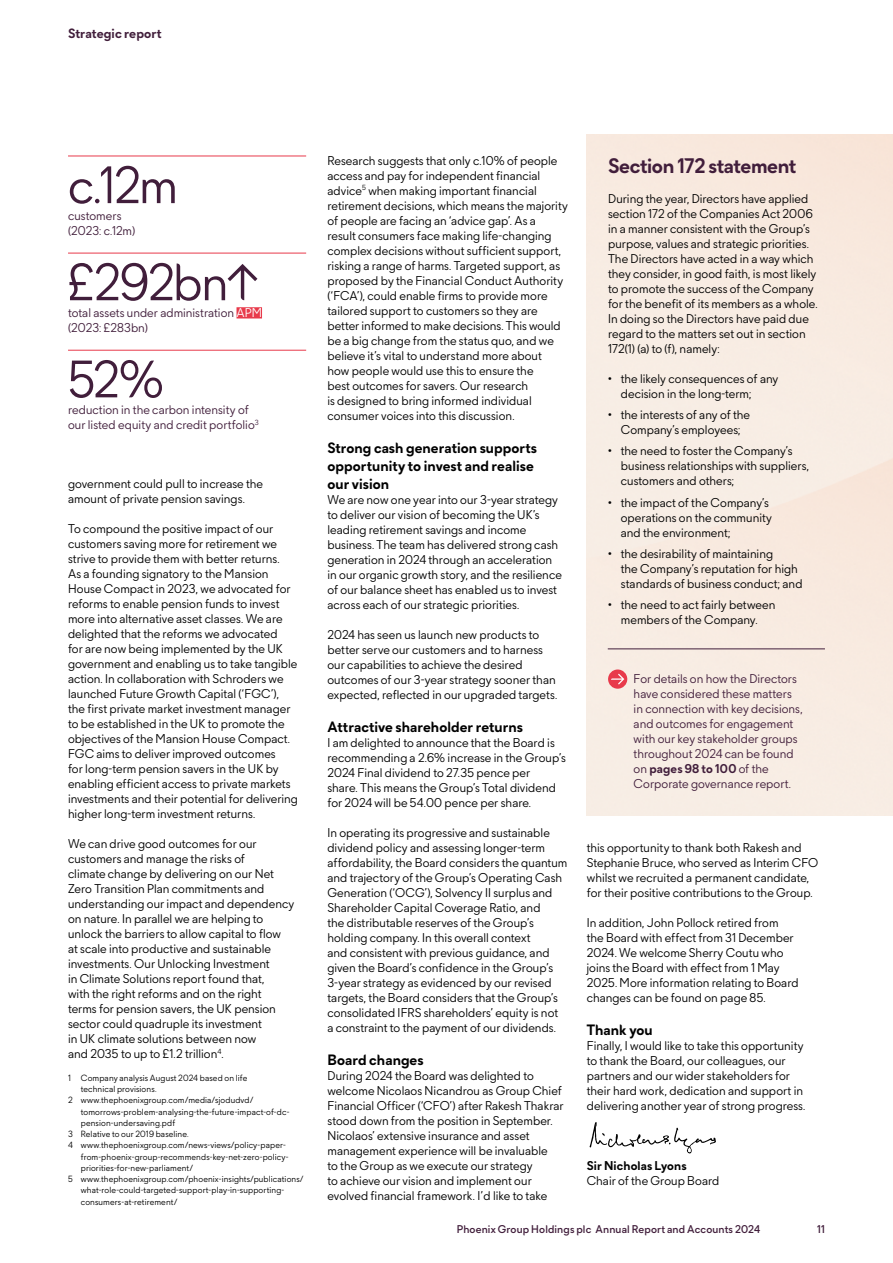
<style>
.page{position:relative;width:893px;height:1263px;background:#fff}
.page>*{position:absolute;margin:0;border:0;box-sizing:border-box;transform-origin:0 0}
.t1{font:52.5px "Phoenix Sans";color:#411e3b}
.t2{font:700 21px "Phoenix Sans";letter-spacing:-.015em;color:#411e3b}
.t3{font:700 15px/18px "Phoenix Sans";letter-spacing:.005em;color:#000}
.t4{font:700 13.5px "Phoenix Sans";letter-spacing:.01em;color:#411e3b}
.t5{font:12.75px/15px "Phoenix Sans";letter-spacing:.005em;color:#000}
.t6{font:12.75px/15px "Phoenix Sans";letter-spacing:.005em;color:#411e3b}
.t7{font:700 12.75px "Phoenix Sans";letter-spacing:.01em;color:#000}
.t8{font:500 11.25px "Phoenix Sans";letter-spacing:.015em;color:#411e3b}
.t9{font:9px "Phoenix Sans";letter-spacing:.015em;color:#000}
.s1{color:#fff}
.s2{font-weight:700}
</style>
<div class="page">
<hr style="left:608px;top:648px;width:217px;height:1px;background:#411e3b">
<hr style="left:68px;top:156px;width:238px;height:1px;background:#e83a4b">
<svg style="left:608px;top:669px;width:19px;height:20px"></svg>
<svg style="left:611px;top:674px;width:13px;height:10px"></svg>
<hr style="left:68px;top:253px;width:238px;height:1px;background:#e83a4b">
<div style="left:236px;top:307px;width:26px;height:11px;background:#e83a4b"></div>
<svg style="left:228px;top:264px;width:29px;height:36px"></svg>
<hr style="left:68px;top:350px;width:238px;height:1px;background:#e83a4b">
<svg style="left:590px;top:1122px;width:126px;height:31px"></svg>
<p class="t4" style="left:68px;top:25px;width:95px">Strategic report</p>
<h1 class="t1" style="left:68px;top:152px;width:111px">c.12m</h1>
<p class="t6" style="left:68px;top:208px;width:69px">customers (2023: c.12m)</p>
<h1 class="t1" style="left:68px;top:249px;width:162px">£292bn</h1>
<p class="t6" style="left:68px;top:305px;width:195px">total assets under administration <span class="s1">APM </span>(2023: £283bn)</p>
<h1 class="t1" style="left:68px;top:346px;width:97px">52%</h1>
<p class="t6" style="left:68px;top:402px;width:192px">reduction in the carbon intensity of our listed equity and credit portfolio<sup>3</sup></p>
<p class="t5" style="left:68px;top:476px;width:196px">government could pull to increase the amount of private pension savings.</p>
<p class="t5" style="left:68px;top:521px;width:231px">To compound the positive impact of our customers saving more for retirement we strive to provide them with better returns.<br>As a founding signatory to the Mansion House Compact in 2023, we advocated for reforms to enable pension funds to invest more into alternative asset classes. We are delighted that the reforms we advocated<br>for are now being implemented by the UK government and enabling us to take tangible action. In collaboration with Schroders we launched Future Growth Capital (‘FGC’), the first private market investment manager to be established in the UK to promote the objectives of the Mansion House Compact.<br>FGC aims to deliver improved outcomes<br>for long-term pension savers in the UK by enabling efficient access to private markets investments and their potential for delivering higher long-term investment returns.</p>
<p class="t5" style="left:68px;top:836px;width:228px">We can drive good outcomes for our customers and manage the risks of<br>climate change by delivering on our Net Zero Transition Plan commitments and understanding our impact and dependency on nature. In parallel we are helping to unlock the barriers to allow capital to flow<br>at scale into productive and sustainable investments. Our Unlocking Investment<br>in Climate Solutions report found that,<br>with the right reforms and on the right<br>terms for pension savers, the UK pension sector could quadruple its investment<br>in UK climate solutions between now<br>and 2035 to up to £1.2 trillion<sup>4</sup>.</p>
<p class="t9" style="left:68px;top:1072px;width:181px">1 Company analysis August 2024 based on life</p>
<p class="t9" style="left:81px;top:1083px;width:77px">technical provisions.</p>
<p class="t9" style="left:68px;top:1094px;width:187px">2 www.thephoenixgroup.com/media/sjodudvd/</p>
<p class="t9" style="left:81px;top:1106px;width:210px">tomorrows-problem-analysing-the-future-impact-of-dc-</p>
<p class="t9" style="left:81px;top:1117px;width:96px">pension-undersaving.pdf</p>
<p class="t9" style="left:68px;top:1128px;width:122px">3 Relative to our 2019 baseline.</p>
<p class="t9" style="left:68px;top:1139px;width:219px">4 www.thephoenixgroup.com/news-views/policy-paper-</p>
<p class="t9" style="left:81px;top:1151px;width:209px">from-phoenix-group-recommends-key-net-zero-policy-</p>
<p class="t9" style="left:81px;top:1162px;width:114px">priorities-for-new-parliament/</p>
<p class="t9" style="left:68px;top:1173px;width:237px">5 www.thephoenixgroup.com/phoenix-insights/publications/</p>
<p class="t9" style="left:81px;top:1184px;width:205px">what-role-could-targeted-support-play-in-supporting-</p>
<p class="t9" style="left:81px;top:1196px;width:98px">consumers-at-retirement/</p>
<p class="t5" style="left:327px;top:152px;width:242px">Research suggests that only c.10% of people access and pay for independent financial advice<sup>5</sup> when making important financial retirement decisions, which means the majority of people are facing an ‘advice gap’. As a<br>result consumers face making life-changing complex decisions without sufficient support, risking a range of harms. Targeted support, as proposed by the Financial Conduct Authority (‘FCA’), could enable firms to provide more tailored support to customers so they are better informed to make decisions. This would be a big change from the status quo, and we believe it’s vital to understand more about<br>how people would use this to ensure the<br>best outcomes for savers. Our research<br>is designed to bring informed individual consumer voices into this discussion.</p>
<p class="t3" style="left:327px;top:438px;width:211px">Strong cash generation supports opportunity to invest and realise our vision</p>
<p class="t5" style="left:327px;top:491px;width:236px">We are now one year into our 3-year strategy to deliver our vision of becoming the UK’s leading retirement savings and income business. The team has delivered strong cash generation in 2024 through an acceleration in our organic growth story, and the resilience of our balance sheet has enabled us to invest across each of our strategic priorities.</p>
<p class="t5" style="left:327px;top:626px;width:231px">2024 has seen us launch new products to better serve our customers and to harness our capabilities to achieve the desired outcomes of our 3-year strategy sooner than expected, reflected in our upgraded targets.</p>
<p class="t3" style="left:327px;top:717px;width:197px">Attractive shareholder returns</p>
<p class="t5" style="left:327px;top:734px;width:240px">I am delighted to announce that the Board is recommending a 2.6% increase in the Group’s 2024 Final dividend to 27.35 pence per<br>share. This means the Group’s Total dividend for 2024 will be 54.00 pence per share.</p>
<p class="t5" style="left:327px;top:824px;width:241px">In operating its progressive and sustainable dividend policy and assessing longer-term affordability, the Board considers the quantum and trajectory of the Group’s Operating Cash Generation (‘OCG’), Solvency II surplus and Shareholder Capital Coverage Ratio, and<br>the distributable reserves of the Group’s holding company. In this overall context<br>and consistent with previous guidance, and given the Board’s confidence in the Group’s 3-year strategy as evidenced by our revised targets, the Board considers that the Group’s consolidated IFRS shareholders’ equity is not<br>a constraint to the payment of our dividends.</p>
<p class="t3" style="left:327px;top:1050px;width:98px">Board changes</p>
<p class="t5" style="left:327px;top:1067px;width:238px">During 2024 the Board was delighted to welcome Nicolaos Nicandrou as Group Chief Financial Officer (‘CFO’) after Rakesh Thakrar stood down from the position in September.<br>Nicolaos’ extensive insurance and asset management experience will be invaluable<br>to the Group as we execute our strategy<br>to achieve our vision and implement our evolved financial framework. I’d like to take</p>
<h2 class="t2" style="left:608px;top:152px;width:190px">Section 172 statement</h2>
<p class="t5" style="left:608px;top:190px;width:211px">During the year, Directors have applied section 172 of the Companies Act 2006 in a manner consistent with the Group’s purpose, values and strategic priorities.<br>The Directors have acted in a way which they consider, in good faith, is most likely to promote the success of the Company for the benefit of its members as a whole.<br>In doing so the Directors have paid due regard to the matters set out in section 172(1) (a) to (f), namely:</p>
<p class="t5" style="left:621px;top:370px;width:159px;text-indent:-13px">• the likely consequences of any decision in the long-term;</p>
<p class="t5" style="left:608px;top:407px;width:143px;text-align:center">• the interests of any of the<br>Company’s employees;</p>
<p class="t5" style="left:621px;top:443px;width:190px;text-indent:-13px">• the need to foster the Company’s business relationships with suppliers, customers and others;</p>
<p class="t5" style="left:621px;top:494px;width:153px;text-indent:-13px">• the impact of the Company’s operations on the community and the environment;</p>
<p class="t5" style="left:621px;top:546px;width:183px;text-indent:-13px">• the desirability of maintaining<br>the Company’s reputation for high standards of business conduct; and</p>
<p class="t5" style="left:608px;top:597px;width:169px;text-align:center">• the need to act fairly between members of the Company.</p>
<p class="t6" style="left:634px;top:671px;width:170px">For details on how the Directors have considered these matters in connection with key decisions, and outcomes for engagement with our key stakeholder groups throughout 2024 can be found on <span class="s2">pages 98 to 100</span> of the<br>Corporate governance report.</p>
<p class="t5" style="left:587px;top:840px;width:233px">this opportunity to thank both Rakesh and Stephanie Bruce, who served as Interim CFO whilst we recruited a permanent candidate, for their positive contributions to the Group.</p>
<p class="t5" style="left:587px;top:915px;width:213px">In addition, John Pollock retired from the Board with effect from 31 December 2024. We welcome Sherry Coutu who joins the Board with effect from 1 May 2025. More information relating to Board changes can be found on page 85.</p>
<p class="t3" style="left:587px;top:1021px;width:67px">Thank you</p>
<p class="t5" style="left:587px;top:1038px;width:220px">Finally, I would like to take this opportunity to thank the Board, our colleagues, our partners and our wider stakeholders for their hard work, dedication and support in delivering another year of strong progress.</p>
<p class="t7" style="left:587px;top:1158px;width:101px">Sir Nicholas Lyons</p>
<p class="t5" style="left:587px;top:1173px;width:134px">Chair of the Group Board</p>
<p class="t8" style="left:457px;top:1221px;width:305px">Phoenix Group Holdings plc Annual Report and Accounts 2024</p>
<p class="t8" style="left:817px;top:1221px;width:9px">11</p>
</div>
